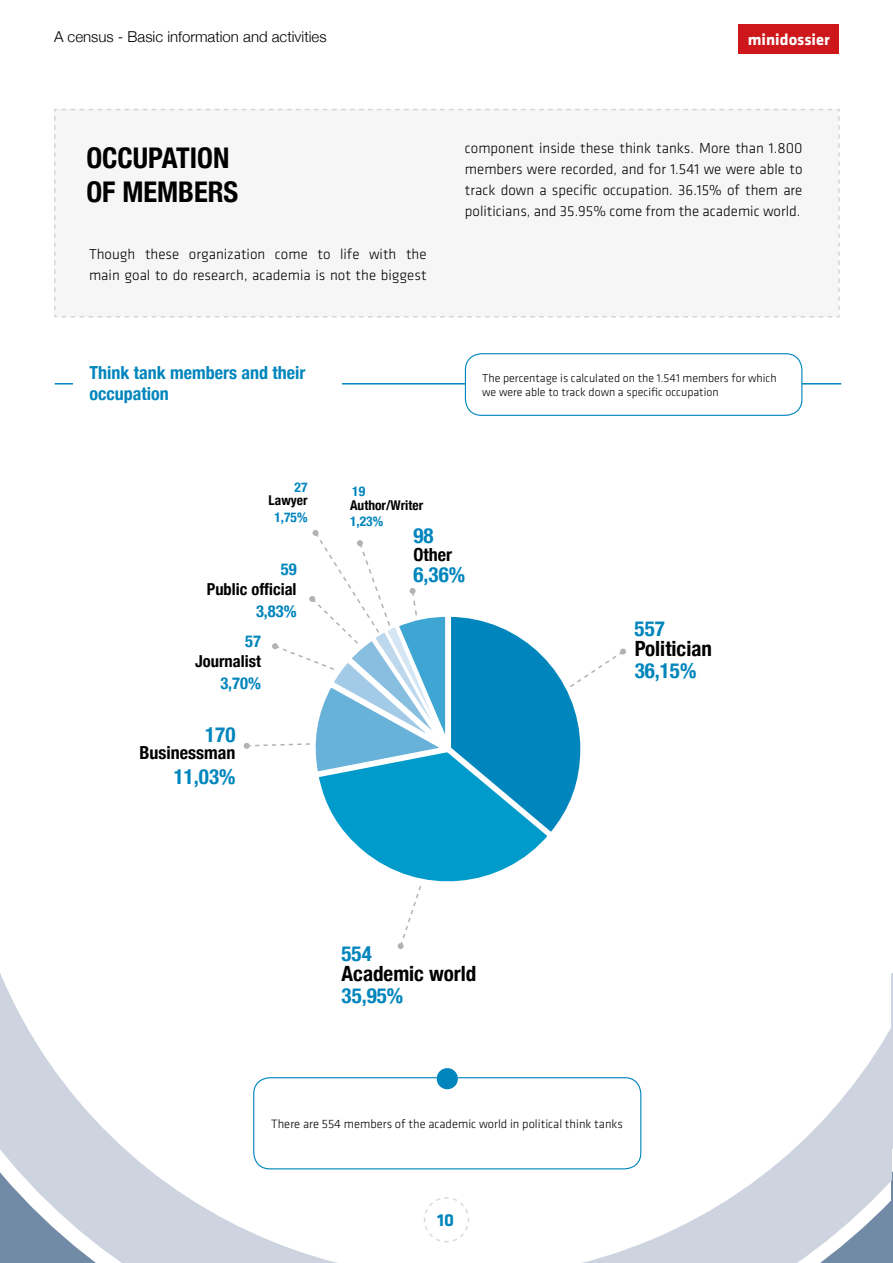
<style>
.page{position:relative;width:893px;height:1263px;background:#fff}
.page>*{position:absolute;margin:0;border:0;box-sizing:border-box;transform-origin:0 0}
.t1{font:700 condensed 28.5px/34.2px "Helvetica Neue";color:#000}
.t2{font:700 condensed 21px "Helvetica Neue";color:#0085bd}
.t3{font:700 condensed 21px "Helvetica Neue";color:#000}
.t4{font:700 condensed 18px/21.6px "Helvetica Neue";color:#0085bd}
.t5{font:700 condensed 18px "Helvetica Neue";color:#000}
.t6{font:700 18px "Klavika";color:#0085bd}
.t7{font:700 condensed 16.5px "Helvetica Neue";color:#000}
.t8{font:700 condensed 16.5px "Helvetica Neue";color:#0085bd}
.t9{font:700 16.5px "Klavika";color:#fff}
.t10{font:300 15px/21px "Klavika";color:#000}
.t11{font:300 15px "Helvetica Neue";color:#000}
.t12{font:700 condensed 13.5px "Helvetica Neue";color:#000}
.t13{font:700 condensed 13.5px "Helvetica Neue";color:#0085bd}
.t14{font:300 12.6px "Klavika";color:#000}
.t15{font:300 12px/14.4px "Klavika";color:#000}
</style>
<div class="page">
<div style="left:54px;top:108px;width:786px;height:210px;background:#f6f6f6"></div>
<div style="left:739px;top:24px;width:100px;height:30px;background:#cd171a"></div>
<hr style="left:55px;top:383px;width:786px;height:1px;background:#0085bd">
<svg style="left:73px;top:383px;width:269px;height:1px"></svg>
<svg style="left:243px;top:531px;width:382px;height:400px"></svg>
<svg style="left:892px;top:973px;width:1px;height:290px"></svg>
<svg style="left:0;top:934px;width:892px;height:329px"></svg>
<div style="left:465px;top:354px;width:337px;height:61px;background:#fff;border-radius:16px"></div>
<div style="left:465px;top:353px;width:337px;height:63px;border:1px solid #0085bd;border-radius:16px"></div>
<p class="t11" style="left:54px;top:25px;width:274px">A census - Basic information and activities</p>
<p class="t9" style="left:748px;top:31px;width:83px">minidossier</p>
<h1 class="t1" style="left:86px;top:139px;width:153px">OCCUPATION<br>OF MEMBERS</h1>
<p class="t10" style="left:89px;top:243px;width:339px">Though these organization come to life with the main goal to do research, academia is not the biggest</p>
<p class="t10" style="left:465px;top:138px;width:339px;text-align:justify">component inside these think tanks. More than 1.800 members were recorded, and for 1.541 we were able to track down a specific occupation. 36.15% of them are politicians, and 35.95% come from the academic world.</p>
<p class="t4" style="left:90px;top:360px;width:217px">Think tank members and their occupation</p>
<p class="t15" style="left:482px;top:370px;width:296px">The percentage is calculated on the 1.541 members for which we were able to track down a specific occupation</p>
<p class="t13" style="left:295px;top:476px;width:14px">27</p>
<p class="t13" style="left:352px;top:480px;width:14px">19</p>
<p class="t12" style="left:269px;top:489px;width:40px">Lawyer</p>
<p class="t12" style="left:350px;top:493px;width:75px">Author/Writer</p>
<p class="t5" style="left:414px;top:540px;width:40px">Other</p>
<p class="t13" style="left:274px;top:506px;width:35px">1,75%</p>
<p class="t13" style="left:350px;top:510px;width:35px">1,23%</p>
<h2 class="t2" style="left:414px;top:518px;width:22px">98</h2>
<p class="t8" style="left:281px;top:556px;width:17px">59</p>
<p class="t7" style="left:207px;top:576px;width:91px">Public official</p>
<p class="t8" style="left:256px;top:598px;width:42px">3,83%</p>
<p class="t8" style="left:245px;top:628px;width:17px">57</p>
<p class="t7" style="left:195px;top:648px;width:67px">Journalist</p>
<p class="t8" style="left:220px;top:670px;width:42px">3,70%</p>
<h2 class="t2" style="left:205px;top:717px;width:32px">170</h2>
<p class="t5" style="left:140px;top:738px;width:97px">Businessman</p>
<h2 class="t2" style="left:174px;top:759px;width:63px">11,03%</h2>
<h2 class="t2" style="left:414px;top:557px;width:53px">6,36%</h2>
<h2 class="t2" style="left:635px;top:611px;width:32px">557</h2>
<h2 class="t3" style="left:635px;top:631px;width:79px">Politician</h2>
<h2 class="t2" style="left:635px;top:653px;width:63px">36,15%</h2>
<h2 class="t2" style="left:342px;top:936px;width:32px">554</h2>
<h2 class="t3" style="left:342px;top:955px;width:136px">Academic world</h2>
<h2 class="t2" style="left:342px;top:977px;width:63px">35,95%</h2>
<p class="t14" style="left:271px;top:1117px;width:353px">There are 554 members of the academic world in political think tanks</p>
<p class="t6" style="left:437px;top:1210px;width:18px">10</p>
</div>
